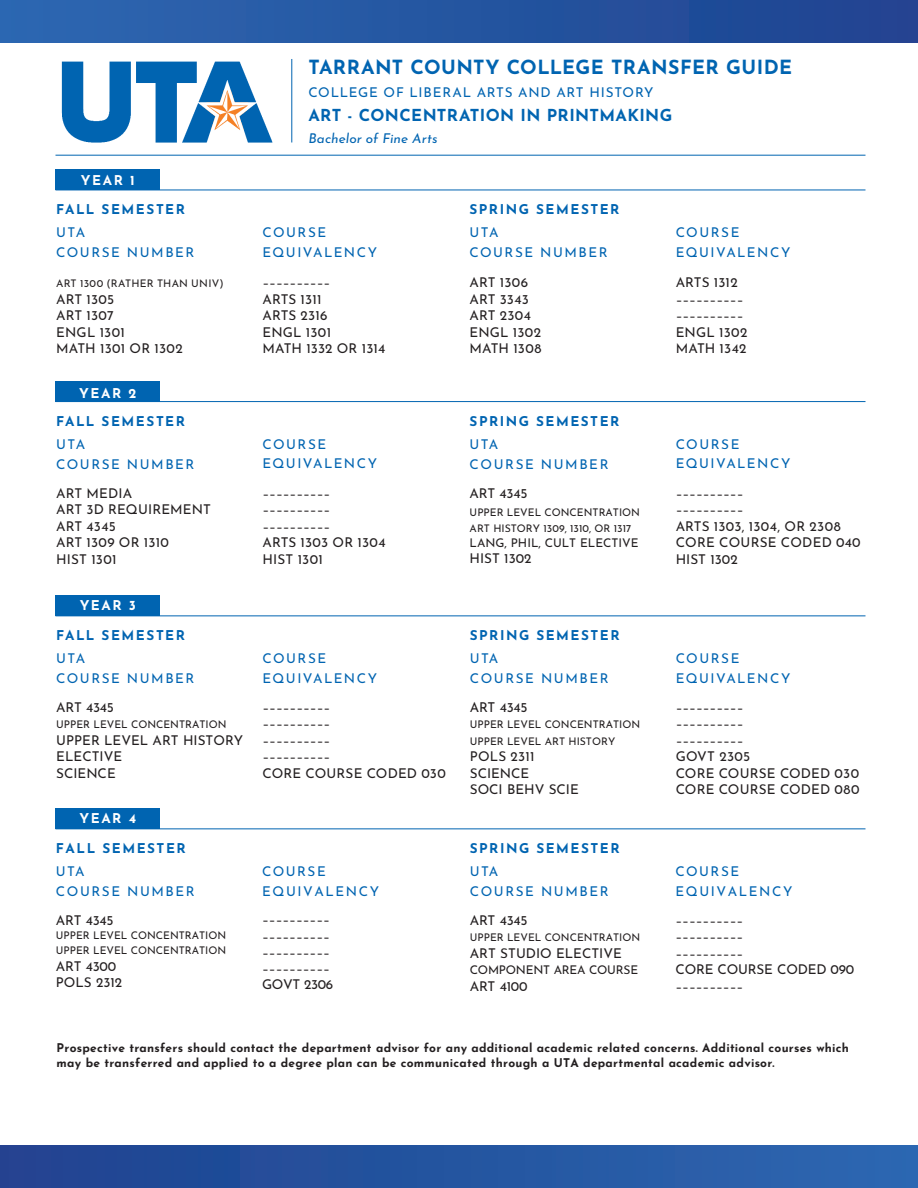
<style>
.page{position:relative;width:918px;height:1188px;background:#fff}
.page>*{position:absolute;margin:0;border:0;box-sizing:border-box;transform-origin:0 0}
.t1{font:700 19.5px "Josefin Sans";letter-spacing:.02em;color:#0064b1}
.t2{font:700 16.5px "Josefin Sans";letter-spacing:.025em;color:#0064b1}
.t3{font:13.5px/16.5px "Josefin Sans";letter-spacing:.005em;color:#231f20}
.t4{font:13.5px/29.1px "Josefin Sans";letter-spacing:.115em;color:#0064b1}
.t5{font:700 13.5px/23.4px "Josefin Sans";letter-spacing:.11em;color:#0064b1}
.t6{font:13.5px/16.2px "Josefin Sans";letter-spacing:-.03em;color:#231f20}
.t7{font:13.5px "Josefin Sans";letter-spacing:.055em;color:#0064b1}
.t8{font:700 13.5px "Josefin Sans";letter-spacing:.11em;color:#fff}
.t9{font:italic 13.5px "Josefin Sans";letter-spacing:.005em;color:#0064b1}
.t10{font:13.5px "Josefin Sans";letter-spacing:.025em;color:#231f20}
.t11{font:700 12px/14.4px "Josefin Sans";letter-spacing:.02em;color:#231f20}
.t12{font:12px "Josefin Sans";color:#231f20}
.t13{font:12px "Josefin Sans";letter-spacing:-.015em;color:#231f20}
.t14{font:10.5px/15.1px "Josefin Sans";color:#231f20}
.s1{font-weight:400}
.s2{color:#231f20}
.s3{font-style:inherit}
</style>
<div class="page">
<div style="left:56px;top:169px;width:104px;height:21px;background:#0064b1"></div>
<div style="left:56px;top:381px;width:104px;height:21px;background:#0064b1"></div>
<div style="left:56px;top:595px;width:104px;height:21px;background:#0064b1"></div>
<div style="left:56px;top:808px;width:104px;height:21px;background:#0064b1"></div>
<hr style="left:56px;top:155px;width:810px;height:1px;background:#0064b1">
<hr style="left:56px;top:190px;width:810px;height:1px;background:#0064b1">
<hr style="left:56px;top:401px;width:810px;height:1px;background:#0064b1">
<hr style="left:56px;top:615px;width:810px;height:1px;background:#0064b1">
<hr style="left:56px;top:828px;width:810px;height:1px;background:#0064b1">
<hr style="left:291px;top:59px;width:1px;height:84px;background:#0064b1">
<img style="left:61px;top:61px;width:212px;height:82px">
<div style="left:0;top:0;width:918px;height:42px;background:linear-gradient(to right,#2c67b1,#1f4390)"></div>
<div style="left:0;top:1146px;width:918px;height:42px;background:linear-gradient(to right,#204290,#2c67b1)"></div>
<p class="t1" style="left:308px;top:49px;width:485px">TARRANT COUNTY COLLEGE TRANSFER GUIDE</p>
<p class="t7" style="left:308px;top:81px;width:347px">COLLEGE OF LIBERAL ARTS AND ART HISTORY</p>
<p class="t2" style="left:308px;top:100px;width:366px">ART - CONCENTRATION IN PRINTMAKING</p>
<p class="t8" style="left:81px;top:168px;width:55px">YEAR 1</p>
<p class="t5" style="left:56px;top:195px;width:130px">FALL SEMESTER</p>
<p class="t4" style="left:56px;top:217px;width:31px">UTA</p>
<p class="t4" style="left:56px;top:236px;width:140px">COURSE NUMBER</p>
<p class="t14" style="left:56px;top:275px;width:169px">ART 1300 (RATHER THAN UNIV)</p>
<p class="t3" style="left:56px;top:289px;width:60px">ART 1305</p>
<p class="t3" style="left:56px;top:306px;width:59px">ART 1307</p>
<p class="t3" style="left:56px;top:322px;width:70px">ENGL 1301</p>
<p class="t3" style="left:56px;top:339px;width:128px">MATH 1301 OR 1302</p>
<p class="t8" style="left:79px;top:381px;width:59px">YEAR 2</p>
<p class="t5" style="left:56px;top:407px;width:130px">FALL SEMESTER</p>
<p class="t4" style="left:56px;top:428px;width:31px">UTA</p>
<p class="t4" style="left:56px;top:448px;width:140px">COURSE NUMBER</p>
<p class="t3" style="left:56px;top:483px;width:77px">ART MEDIA</p>
<p class="t3" style="left:56px;top:499px;width:156px">ART 3D REQUIREMENT</p>
<p class="t3" style="left:56px;top:516px;width:61px">ART 4345</p>
<p class="t3" style="left:56px;top:532px;width:114px">ART 1309 OR 1310</p>
<p class="t3" style="left:56px;top:549px;width:62px">HIST 1301</p>
<p class="t8" style="left:80px;top:594px;width:58px">YEAR 3</p>
<p class="t5" style="left:56px;top:621px;width:130px">FALL SEMESTER<br><span class="s1">UTA</span></p>
<p class="t4" style="left:56px;top:662px;width:140px">COURSE NUMBER<br><span class="s2">ART 4345</span></p>
<p class="t14" style="left:56px;top:716px;width:172px">UPPER LEVEL CONCENTRATION</p>
<p class="t3" style="left:56px;top:730px;width:189px">UPPER LEVEL ART HISTORY<br>ELECTIVE<br>SCIENCE</p>
<p class="t8" style="left:79px;top:807px;width:58px">YEAR 4</p>
<p class="t5" style="left:56px;top:834px;width:131px">FALL SEMESTER<br><span class="s1">UTA</span></p>
<p class="t4" style="left:56px;top:875px;width:140px">COURSE NUMBER<br><span class="s2">ART 4345</span></p>
<p class="t14" style="left:56px;top:927px;width:172px">UPPER LEVEL CONCENTRATION<br>UPPER LEVEL CONCENTRATION</p>
<p class="t3" style="left:56px;top:956px;width:68px">ART 4300<br>POLS 2312</p>
<p class="t9" style="left:308px;top:126px;width:131px">Bachelor of Fine Arts</p>
<p class="t4" style="left:263px;top:216px;width:65px">COURSE</p>
<p class="t4" style="left:263px;top:236px;width:116px">EQUIVALENCY</p>
<p class="t3" style="left:263px;top:273px;width:69px">––––––––––</p>
<p class="t3" style="left:263px;top:289px;width:60px">ARTS 1311</p>
<p class="t3" style="left:263px;top:306px;width:67px">ARTS 2316</p>
<p class="t3" style="left:263px;top:322px;width:70px">ENGL 1301</p>
<p class="t3" style="left:263px;top:339px;width:124px">MATH 1332 OR 1314</p>
<p class="t4" style="left:263px;top:428px;width:65px">COURSE</p>
<p class="t4" style="left:263px;top:447px;width:116px">EQUIVALENCY</p>
<p class="t3" style="left:263px;top:483px;width:69px">––––––––––</p>
<p class="t3" style="left:263px;top:499px;width:69px">––––––––––</p>
<p class="t3" style="left:263px;top:516px;width:69px">––––––––––</p>
<p class="t3" style="left:263px;top:532px;width:125px">ARTS 1303 OR 1304</p>
<p class="t3" style="left:263px;top:549px;width:62px">HIST 1301</p>
<p class="t4" style="left:263px;top:642px;width:65px">COURSE</p>
<p class="t4" style="left:263px;top:662px;width:116px">EQUIVALENCY</p>
<p class="t3" style="left:263px;top:697px;width:69px">––––––––––</p>
<p class="t3" style="left:263px;top:714px;width:69px">––––––––––</p>
<p class="t3" style="left:263px;top:730px;width:69px">––––––––––</p>
<p class="t3" style="left:263px;top:747px;width:69px">––––––––––</p>
<p class="t3" style="left:263px;top:763px;width:185px">CORE COURSE CODED 030</p>
<p class="t4" style="left:262px;top:860px;width:119px;line-height:19.5px">COURSE<br>EQUIVALENCY</p>
<p class="t6" style="left:262px;top:910px;width:72px">–––––––––– –––––––––– –––––––––– ––––––––––<br>GOVT 2306</p>
<p class="t5" style="left:469px;top:195px;width:152px">SPRING SEMESTER</p>
<p class="t4" style="left:470px;top:216px;width:31px">UTA</p>
<p class="t4" style="left:470px;top:236px;width:140px">COURSE NUMBER</p>
<p class="t3" style="left:469px;top:273px;width:60px">ART 1306</p>
<p class="t3" style="left:469px;top:289px;width:61px">ART 3343</p>
<p class="t3" style="left:469px;top:306px;width:63px">ART 2304</p>
<p class="t3" style="left:469px;top:322px;width:73px">ENGL 1302</p>
<p class="t3" style="left:469px;top:339px;width:73px">MATH 1308</p>
<p class="t5" style="left:470px;top:407px;width:151px">SPRING SEMESTER<br><span class="s1">UTA</span></p>
<p class="t4" style="left:470px;top:448px;width:140px">COURSE NUMBER<br><span class="s2">ART 4345</span></p>
<p class="t14" style="left:470px;top:502px;width:172px;line-height:16.6px">UPPER LEVEL CONCENTRATION<br>ART HISTORY 1309, 1310, OR 1317</p>
<p class="t12" style="left:470px;top:533px;width:171px">LANG, PHIL, CULT ELECTIVE</p>
<p class="t3" style="left:470px;top:549px;width:63px">HIST 1302</p>
<p class="t5" style="left:470px;top:621px;width:151px">SPRING SEMESTER<br><span class="s1">UTA</span></p>
<p class="t4" style="left:470px;top:662px;width:140px">COURSE NUMBER<br><span class="s2">ART 4345</span></p>
<p class="t14" style="left:470px;top:715px;width:172px;line-height:16.5px">UPPER LEVEL CONCENTRATION<br>UPPER LEVEL ART HISTORY</p>
<p class="t3" style="left:470px;top:747px;width:111px">POLS 2311<br>SCIENCE<br>SOCI BEHV SCIE</p>
<p class="t5" style="left:470px;top:835px;width:151px">SPRING SEMESTER<br><span class="s1">UTA</span></p>
<p class="t4" style="left:470px;top:875px;width:140px">COURSE NUMBER<br><span class="s2">ART 4345</span></p>
<p class="t14" style="left:470px;top:929px;width:172px">UPPER LEVEL CONCENTRATION</p>
<p class="t3" style="left:470px;top:943px;width:154px">ART STUDIO ELECTIVE</p>
<p class="t13" style="left:470px;top:960px;width:170px"><span class="s3">CO</span>MPONENT AREA COURSE</p>
<p class="t3" style="left:470px;top:976px;width:59px">ART 4100</p>
<p class="t4" style="left:676px;top:216px;width:65px">COURSE</p>
<p class="t4" style="left:676px;top:236px;width:116px">EQUIVALENCY</p>
<p class="t3" style="left:676px;top:273px;width:63px">ARTS 1312</p>
<p class="t3" style="left:676px;top:289px;width:69px">––––––––––</p>
<p class="t3" style="left:676px;top:306px;width:69px">––––––––––</p>
<p class="t3" style="left:676px;top:322px;width:73px">ENGL 1302</p>
<p class="t3" style="left:676px;top:339px;width:72px">MATH 1342</p>
<p class="t4" style="left:676px;top:433px;width:116px;line-height:19.5px">COURSE<br>EQUIVALENCY</p>
<p class="t3" style="left:676px;top:483px;width:186px">––––––––––<br>––––––––––<br>ARTS 1303, 1304, OR 2308<br>CORE COURSE CODED 040<br>HIST 1302</p>
<p class="t4" style="left:676px;top:642px;width:65px">COURSE</p>
<p class="t4" style="left:676px;top:662px;width:116px">EQUIVALENCY</p>
<p class="t3" style="left:676px;top:697px;width:69px">––––––––––</p>
<p class="t3" style="left:676px;top:714px;width:69px">––––––––––</p>
<p class="t3" style="left:676px;top:730px;width:69px">––––––––––</p>
<p class="t10" style="left:676px;top:745px;width:76px">GOVT 2305</p>
<p class="t3" style="left:676px;top:763px;width:185px">CORE COURSE CODED 030</p>
<p class="t3" style="left:676px;top:780px;width:185px">CORE COURSE CODED 080</p>
<p class="t4" style="left:675px;top:860px;width:119px;line-height:19.5px">COURSE<br>EQUIVALENCY</p>
<p class="t3" style="left:675px;top:910px;width:180px">––––––––––<br>––––––––––<br><span class="s3">––––––––––<br>CORE COURSE CODED 090 </span>––––––––––</p>
<p class="t11" style="left:57px;top:1039px;width:794px">Prospective transfers should contact the department advisor for any additional academic related concerns. Additional courses which may be transferred and applied to a degree plan can be communicated through a UTA departmental academic advisor.</p>
</div>
